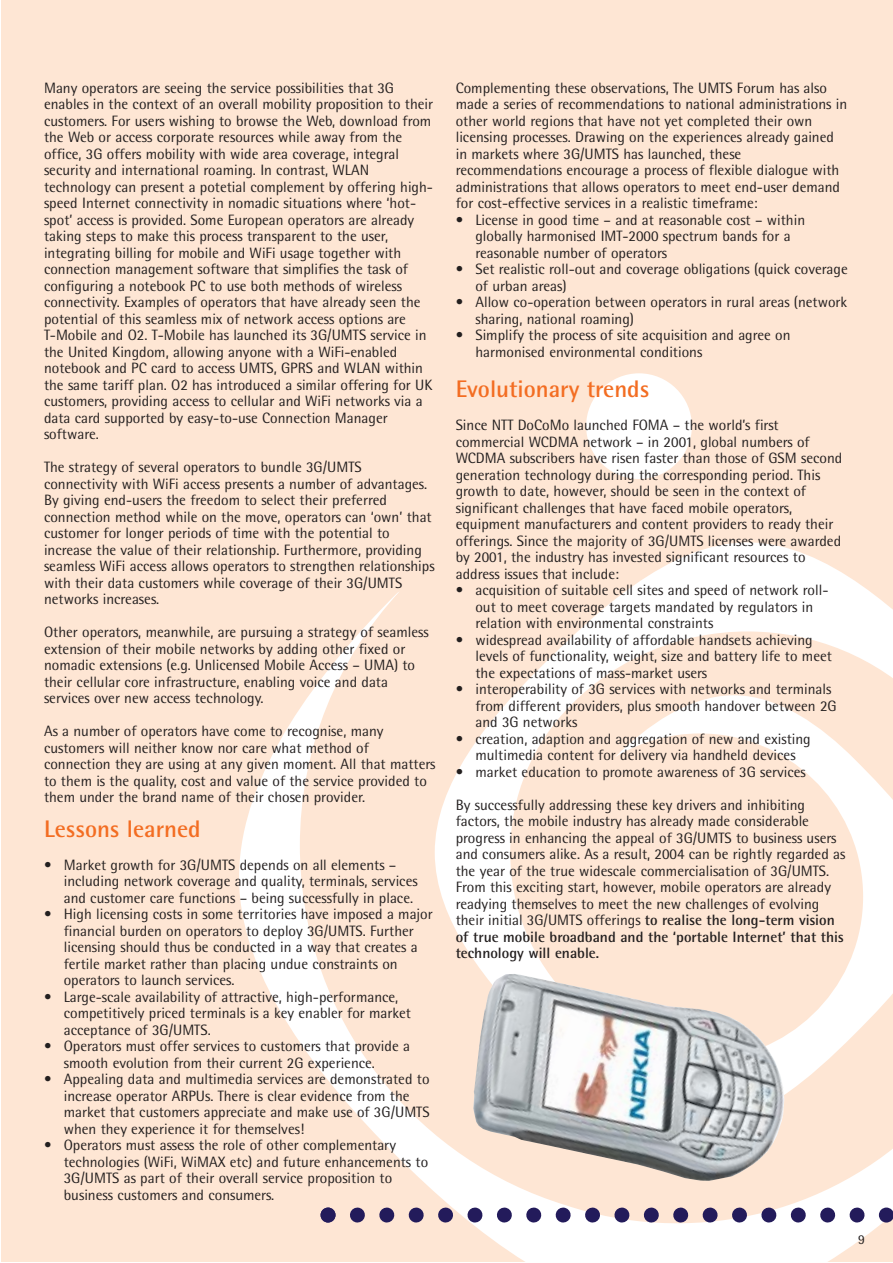
<style>
.page{position:relative;width:893px;height:1263px;background:#fff}
.page>*{position:absolute;margin:0;border:0;box-sizing:border-box;transform-origin:0 0}
.t1{font:700 24px "Rotis Semi Sans";color:#f36d22}
.t2{font:15px/16.5px "Rotis Semi Sans";color:#231f1f}
.t3{font:13.5px "Rotis Semi Sans";color:#231f1f}
.s1{font-weight:700}
</style>
<div class="page">
<div style="left:1px;top:0;width:891px;height:1262px;background:#fee6d4"></div>
<svg style="left:239px;top:542px;width:653px;height:720px"></svg>
<div style="left:586px;top:373px;width:106px;height:106px;background:#fff;border-radius:50%"></div>
<svg style="left:320px;top:1205px;width:551px;height:18px"></svg>
<svg style="left:878px;top:1205px;width:14px;height:18px"></svg>
<img style="left:473px;top:974px;width:311px;height:207px">
<p class="t2" style="left:44px;top:81px;width:390px">Many operators are seeing the service possibilities that 3G enables in the context of an overall mobility proposition to their customers. For users wishing to browse the Web, download from the Web or access corporate resources while away from the office, 3G offers mobility with wide area coverage, integral security and international roaming. In contrast, WLAN technology can present a potetial complement by offering high&shy;speed Internet connectivity in nomadic situations where ‘hot&shy;spot’ access is provided. Some European operators are already taking steps to make this process transparent to the user, integrating billing for mobile and WiFi usage together with connection management software that simplifies the task of configuring a notebook PC to use both methods of wireless connectivity. Examples of operators that have already seen the potential of this seamless mix of network access options are T-Mobile and O2. T-Mobile has launched its 3G/UMTS service in the United Kingdom, allowing anyone with a WiFi-enabled notebook and PC card to access UMTS, GPRS and WLAN within the same tariff plan. O2 has introduced a similar offering for UK customers, providing access to cellular and WiFi networks via a data card supported by easy-to-use Connection Manager software.</p>
<p class="t2" style="left:44px;top:461px;width:392px">The strategy of several operators to bundle 3G/UMTS connectivity with WiFi access presents a number of advantages.<br>By giving end-users the freedom to select their preferred connection method while on the move, operators can ‘own’ that customer for longer periods of time with the potential to increase the value of their relationship. Furthermore, providing seamless WiFi access allows operators to strengthen relationships with their data customers while coverage of their 3G/UMTS networks increases.</p>
<p class="t2" style="left:44px;top:626px;width:386px">Other operators, meanwhile, are pursuing a strategy of seamless extension of their mobile networks by adding other fixed or nomadic extensions (e.g. Unlicensed Mobile Access – UMA) to their cellular core infrastructure, enabling voice and data services over new access technology.</p>
<p class="t2" style="left:44px;top:725px;width:393px">As a number of operators have come to recognise, many customers will neither know nor care what method of connection they are using at any given moment. All that matters to them is the quality, cost and value of the service provided to them under the brand name of their chosen provider.</p>
<h1 class="t1" style="left:44px;top:820px;width:158px">Lessons learned</h1>
<p class="t2" style="left:64px;top:858px;width:355px;text-indent:-20px">• Market growth for 3G/UMTS depends on all elements – including network coverage and quality, terminals, services and customer care functions – being successfully in place.</p>
<p class="t2" style="left:64px;top:908px;width:370px;text-indent:-20px">• High licensing costs in some territories have imposed a major financial burden on operators to deploy 3G/UMTS. Further licensing should thus be conducted in a way that creates a fertile market rather than placing undue constraints on operators to launch services.</p>
<p class="t2" style="left:64px;top:990px;width:349px;text-indent:-20px">• Large-scale availability of attractive, high-performance, competitively priced terminals is a key enabler for market acceptance of 3G/UMTS.</p>
<p class="t2" style="left:64px;top:1040px;width:348px;text-indent:-20px">• Operators must offer services to customers that provide a smooth evolution from their current 2G experience.</p>
<p class="t2" style="left:64px;top:1073px;width:367px;text-indent:-20px">• Appealing data and multimedia services are demonstrated to increase operator ARPUs. There is clear evidence from the market that customers appreciate and make use of 3G/UMTS when they experience it for themselves!</p>
<p class="t2" style="left:64px;top:1139px;width:366px;text-indent:-20px">• Operators must assess the role of other complementary technologies (WiFi, WiMAX etc) and future enhancements to 3G/UMTS as part of their overall service proposition to business customers and consumers.</p>
<p class="t2" style="left:455px;top:81px;width:393px">Complementing these observations, The UMTS Forum has also made a series of recommendations to national administrations in other world regions that have not yet completed their own licensing processes. Drawing on the experiences already gained in markets where 3G/UMTS has launched, these recommendations encourage a process of flexible dialogue with administrations that allows operators to meet end-user demand for cost-effective services in a realistic timeframe:</p>
<p class="t2" style="left:475px;top:213px;width:331px;text-indent:-20px">• License in good time – and at reasonable cost – within globally harmonised IMT-2000 spectrum bands for a reasonable number of operators</p>
<p class="t2" style="left:475px;top:263px;width:374px;text-indent:-20px">• Set realistic roll-out and coverage obligations (quick coverage of urban areas)</p>
<p class="t2" style="left:475px;top:296px;width:373px;text-indent:-20px">• Allow co-operation between operators in rural areas (network sharing, national roaming)</p>
<p class="t2" style="left:475px;top:329px;width:316px;text-indent:-20px">• Simplify the process of site acquisition and agree on harmonised environmental conditions</p>
<h1 class="t1" style="left:455px;top:381px;width:195px">Evolutionary trends</h1>
<p class="t2" style="left:455px;top:419px;width:388px">Since NTT DoCoMo launched FOMA – the world’s first commercial WCDMA network – in 2001, global numbers of WCDMA subscribers have risen faster than those of GSM second generation technology during the corresponding period. This growth to date, however, should be seen in the context of significant challenges that have faced mobile operators, equipment manufacturers and content providers to ready their offerings. Since the majority of 3G/UMTS licenses were awarded by 2001, the industry has invested significant resources to address issues that include:</p>
<p class="t2" style="left:475px;top:584px;width:354px;text-indent:-20px">• acquisition of suitable cell sites and speed of network roll&shy;out to meet coverage targets mandated by regulators in relation with environmental constraints</p>
<p class="t2" style="left:475px;top:633px;width:358px;text-indent:-20px">• widespread availability of affordable handsets achieving levels of functionality, weight, size and battery life to meet the expectations of mass-market users</p>
<p class="t2" style="left:475px;top:683px;width:363px;text-indent:-20px">• interoperability of 3G services with networks and terminals from different providers, plus smooth handover between 2G and 3G networks</p>
<p class="t2" style="left:455px;top:732px;width:356px;text-align:center">• creation, adaption and aggregation of new and existing multimedia content for delivery via handheld devices</p>
<p class="t2" style="left:455px;top:765px;width:351px">• market education to promote awareness of 3G services</p>
<p class="t2" style="left:455px;top:798px;width:391px">By successfully addressing these key drivers and inhibiting factors, the mobile industry has already made considerable progress in enhancing the appeal of 3G/UMTS to business users and consumers alike. As a result, 2004 can be rightly regarded as the year of the true widescale commercialisation of 3G/UMTS.<br>From this exciting start, however, mobile operators are already readying themselves to meet the new challenges of evolving their initial 3G/UMTS offerings <span class="s1">to realise the long-term vision of true mobile broadband and the ‘portable Internet’ that this technology will enable.</span></p>
<p class="t3" style="left:858px;top:1235px;width:8px">9</p>
</div>
